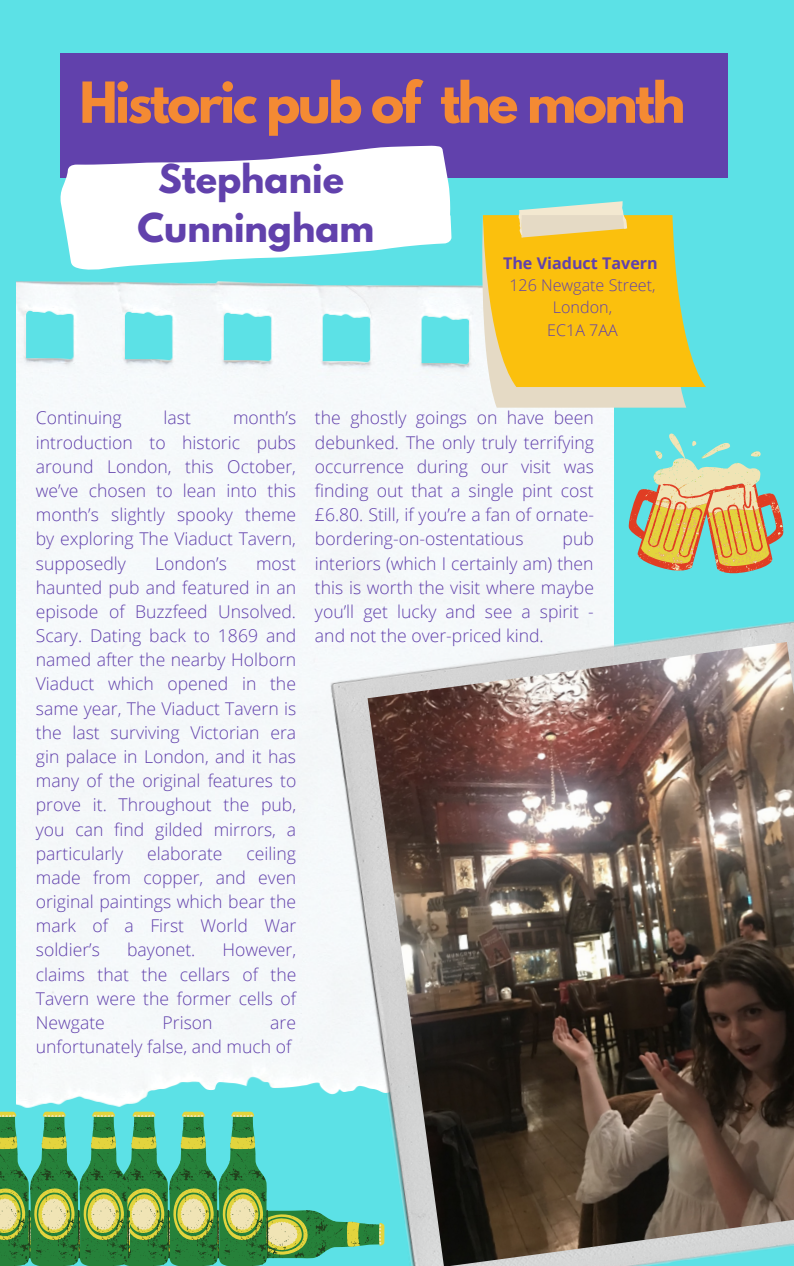
<style>
.page{position:relative;width:794px;height:1266px;background:#fff}
.page>*{position:absolute;margin:0;border:0;box-sizing:border-box;transform-origin:0 0}
.t1{font:700 50.03px "League Spartan";letter-spacing:-.05em;color:#f48a33}
.t2{font:700 35.25px/49px "League Spartan";color:#6141ac;text-align:center}
.t3{font:300 17.55px/24.2px "Open Sans";color:#6141ac;text-align:justify}
.t4{font:300 16.12px/22.3px "Open Sans";color:#6141ac;text-align:center}
.t5{font:700 16.12px "Open Sans";color:#6141ac}
</style>
<div class="page">
<div style="left:0;top:0;width:793px;height:1266px;background:#5ce1e6"></div>
<div style="left:60px;top:53px;width:667px;height:125px;background:#6141ac"></div>
<img style="left:17px;top:232px;width:596px;height:876px">
<img style="left:313px;top:599px;width:480px;height:509px">
<svg style="left:60px;top:146px;width:391px;height:124px;fill:#fff"></svg>
<svg style="left:482px;top:387px;width:204px;height:21px;background:#e3dcc9"></svg>
<svg style="left:482px;top:201px;width:223px;height:186px;background:#e1c842"></svg>
<img style="left:367px;top:642px;width:426px;height:624px">
<svg style="left:0;top:1111px;width:384px;height:155px"></svg>
<svg style="left:628px;top:433px;width:154px;height:140px"></svg>
<h1 class="t1" style="left:79px;top:78px;width:607px">Historic pub of the month</h1>
<h2 class="t2" style="left:137px;top:158px;width:238px">Stephanie<br>Cunningham</h2>
<p class="t5" style="left:503px;top:251px;width:156px">The Viaduct Tavern</p>
<p class="t4" style="left:509px;top:274px;width:148px">126 Newgate Street,<br>London,<br>EC1A 7AA</p>
<p class="t3" style="left:36px;top:405px;width:262px;text-indent:197px">month’s introduction to historic pubs around London, this October, we’ve chosen to lean into this month’s slightly spooky theme by exploring The Viaduct Tavern, supposedly</p>
<p class="t3" style="left:36px;top:405px;width:87px">Continuing</p>
<p class="t3" style="left:163px;top:405px;width:29px">last</p>
<p class="t3" style="left:155px;top:550px;width:73px">London’s</p>
<p class="t3" style="left:36px;top:550px;width:262px;text-indent:220px">most haunted pub and featured in an episode of Buzzfeed Unsolved.<br>Scary. Dating back to 1869 and named after the nearby Holborn Viaduct which opened in the same year, The Viaduct Tavern is the last surviving Victorian era gin palace in London, and it has many of the original features to prove it. Throughout the pub, you can find gilded mirrors, a particularly</p>
<p class="t3" style="left:36px;top:841px;width:262px;text-indent:210px">ceiling made from copper, and even original paintings which bear the mark of a First World War soldier’s</p>
<p class="t3" style="left:147px;top:841px;width:77px">elaborate</p>
<p class="t3" style="left:127px;top:937px;width:70px">bayonet.</p>
<p class="t3" style="left:36px;top:937px;width:262px;text-indent:187px">However, claims that the cellars of the Tavern were the former cells of Newgate</p>
<p class="t3" style="left:162px;top:1010px;width:51px">Prison</p>
<p class="t3" style="left:36px;top:1010px;width:261px;text-align:right">are<br>unfortunately false, and much of</p>
<p class="t3" style="left:315px;top:405px;width:280px">the ghostly goings on have been debunked. The only truly terrifying occurrence during our visit was finding out that a single pint cost £6.80. Still, if you’re a fan of ornate&shy;bordering-on-ostentatious</p>
<p class="t3" style="left:315px;top:526px;width:280px;text-indent:247px">pub interiors (which I certainly am) then this is worth the visit where maybe you’ll get lucky and see a spirit - and not the over-priced kind.</p>
</div>
